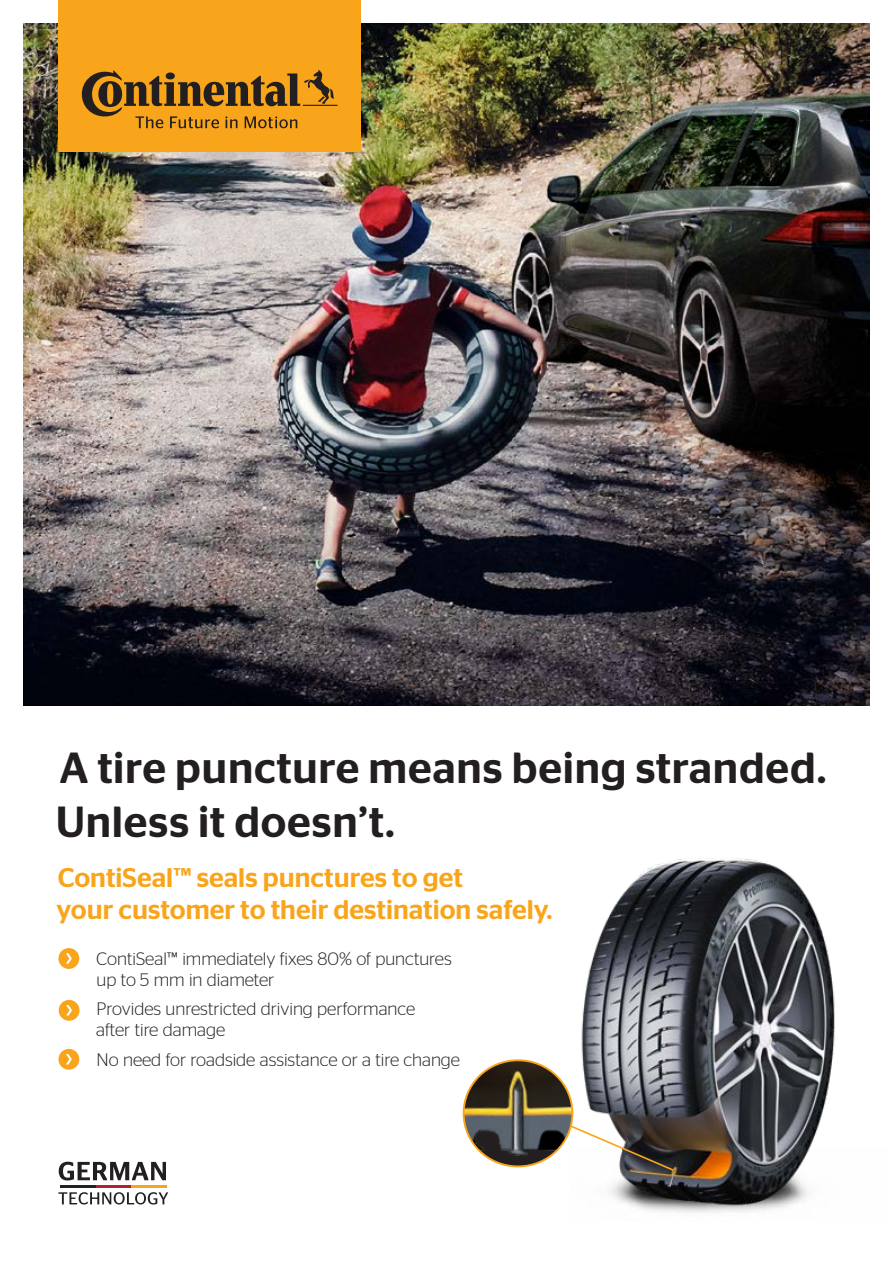
<style>
.page{position:relative;width:893px;height:1263px;background:#fff}
.page>*{position:absolute;margin:0;border:0;box-sizing:border-box;transform-origin:0 0}
.t1{font:500 43.5px/54px "Continental Stag Sans";letter-spacing:.015em;color:#231f20}
.t2{font:500 27px/32.4px "Continental Stag Sans";color:#f9a51b}
.t3{font:300 18px/21px "Continental Stag Sans";color:#231f20}
</style>
<div class="page">
<img style="left:23px;top:23px;width:847px;height:682px">
<img style="left:572px;top:858px;width:263px;height:355px">
<svg style="left:572px;top:1124px;width:103px;height:48px"></svg>
<img style="left:464px;top:1060px;width:108px;height:106px">
<div style="left:463px;top:1059px;width:110px;height:108px;border:2px solid #f9a51b;border-radius:50%"></div>
<div style="left:58px;top:948px;width:21px;height:21px;background:#f9a51b;border-radius:50%"></div>
<svg style="left:66px;top:953px;width:6px;height:11px"></svg>
<div style="left:59px;top:1000px;width:21px;height:21px;background:#f9a51b;border-radius:50%"></div>
<svg style="left:67px;top:1005px;width:5px;height:10px"></svg>
<div style="left:58px;top:1049px;width:21px;height:21px;background:#f9a51b;border-radius:50%"></div>
<svg style="left:66px;top:1054px;width:6px;height:10px"></svg>
<svg style="left:59px;top:1162px;width:107px;height:18px"></svg>
<svg style="left:58px;top:1192px;width:110px;height:12px"></svg>
<hr style="left:60px;top:1185px;width:36px;height:3px;background:#231f20">
<hr style="left:96px;top:1185px;width:35px;height:3px;background:#b3232c">
<hr style="left:131px;top:1185px;width:36px;height:3px;background:#f9a51b">
<div style="left:58px;top:0;width:303px;height:152px;background:#f9a51b"></div>
<svg style="left:82px;top:70px;width:255px;height:58px"></svg>
<h1 class="t1" style="left:56px;top:740px;width:772px">A tire puncture means being stranded.<br>Unless it doesn’t.</h1>
<h2 class="t2" style="left:57px;top:861px;width:498px">ContiSeal™ seals punctures to get<br>your customer to their destination safely.</h2>
<p class="t3" style="left:96px;top:948px;width:357px">ContiSeal™ immediately fixes 80% of punctures up to 5 mm in diameter</p>
<p class="t3" style="left:96px;top:998px;width:321px">Provides unrestricted driving performance after tire damage</p>
<p class="t3" style="left:97px;top:1049px;width:365px">No need for roadside assistance or a tire change</p>
</div>
